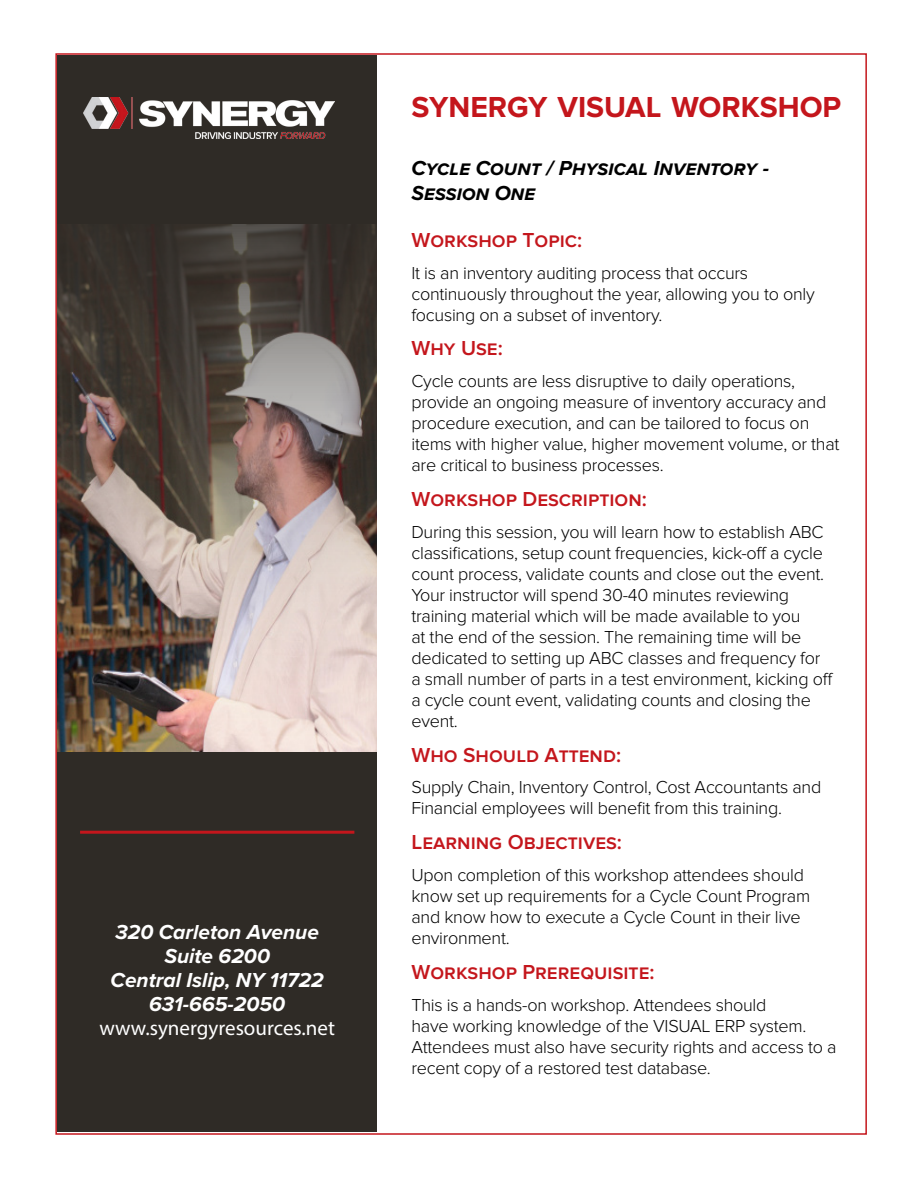
<style>
.page{position:relative;width:918px;height:1188px;background:#fff}
.page>*{position:absolute;margin:0;border:0;box-sizing:border-box;transform-origin:0 0}
.t1{font:700 30px "Proxima Nova";color:#c4161c}
.Cutline_9pt_Cool_Gre{font:600 21px "Proxima Nova";color:#c4161c}
.t2{font:italic 700 21px "Proxima Nova";color:#fff}
.t3{font:italic 700 21px "Proxima Nova";color:#000}
.t4{font:21px/24px "Myriad Pro";color:#fff;text-align:center}
.Cutline_9pt_Cool_Gre-2{font:300 18px/21px "Proxima Nova";letter-spacing:-.015em;color:#000}
.s1{font-family:"Proxima Nova";font-weight:700;font-style:italic}
</style>
<div class="page">
<div style="left:58px;top:56px;width:319px;height:1076px;background:#2f2b26"></div>
<img style="left:58px;top:225px;width:319px;height:527px">
<img style="left:83px;top:97px;width:252px;height:41px">
<hr style="left:80px;top:831px;width:274px;height:3px;background:#c4161c">
<p class="t2" style="left:116px;top:916px;width:205px">320 Carleton Avenue</p>
<p class="t2" style="left:164px;top:940px;width:107px">Suite 6200</p>
<p class="t2" style="left:111px;top:964px;width:215px">Central Islip, NY 11722</p>
<p class="t4" style="left:99px;top:992px;width:237px"><span class="s1">631-665-2050 </span>www.synergyresources.net</p>
<p class="t1" style="left:411px;top:90px;width:431px">SYNERGY VISUAL WORKSHOP</p>
<p class="t3" style="left:411px;top:152px;width:359px">Cycle Count / Physical Inventory -</p>
<p class="t3" style="left:411px;top:178px;width:125px">Session One</p>
<p class="Cutline_9pt_Cool_Gre" style="left:411px;top:228px;width:172px">Workshop Topic:</p>
<p class="Cutline_9pt_Cool_Gre-2" style="left:411px;top:262px;width:405px">It is an inventory auditing process that occurs continuously throughout the year, allowing you to only focusing on a subset of inventory.</p>
<p class="Cutline_9pt_Cool_Gre" style="left:411px;top:336px;width:93px">Why Use:</p>
<p class="Cutline_9pt_Cool_Gre-2" style="left:411px;top:371px;width:430px">Cycle counts are less disruptive to daily operations, provide an ongoing measure of inventory accuracy and procedure execution, and can be tailored to focus on items with higher value, higher movement volume, or that are critical to business processes.</p>
<p class="Cutline_9pt_Cool_Gre" style="left:411px;top:487px;width:237px">Workshop Description:</p>
<p class="Cutline_9pt_Cool_Gre-2" style="left:411px;top:521px;width:423px">During this session, you will learn how to establish ABC classifications, setup count frequencies, kick-off a cycle count process, validate counts and close out the event.<br>Your instructor will spend 30-40 minutes reviewing training material which will be made available to you<br>at the end of the session. The remaining time will be dedicated to setting up ABC classes and frequency for a small number of parts in a test environment, kicking off a cycle count event, validating counts and closing the event.</p>
<p class="Cutline_9pt_Cool_Gre" style="left:411px;top:742px;width:211px">Who Should Attend:</p>
<p class="Cutline_9pt_Cool_Gre-2" style="left:411px;top:777px;width:411px">Supply Chain, Inventory Control, Cost Accountants and<br>Financial employees will benefit from this training.</p>
<p class="Cutline_9pt_Cool_Gre" style="left:411px;top:830px;width:212px">Learning Objectives:</p>
<p class="Cutline_9pt_Cool_Gre-2" style="left:411px;top:865px;width:400px">Upon completion of this workshop attendees should know set up requirements for a Cycle Count Program and know how to execute a Cycle Count in their live environment.</p>
<p class="Cutline_9pt_Cool_Gre" style="left:411px;top:960px;width:245px">Workshop Prerequisite:</p>
<p class="Cutline_9pt_Cool_Gre-2" style="left:411px;top:994px;width:427px">This is a hands-on workshop. Attendees should<br>have working knowledge of the VISUAL ERP system.<br>Attendees must also have security rights and access to a recent copy of a restored test database.</p>
</div>
